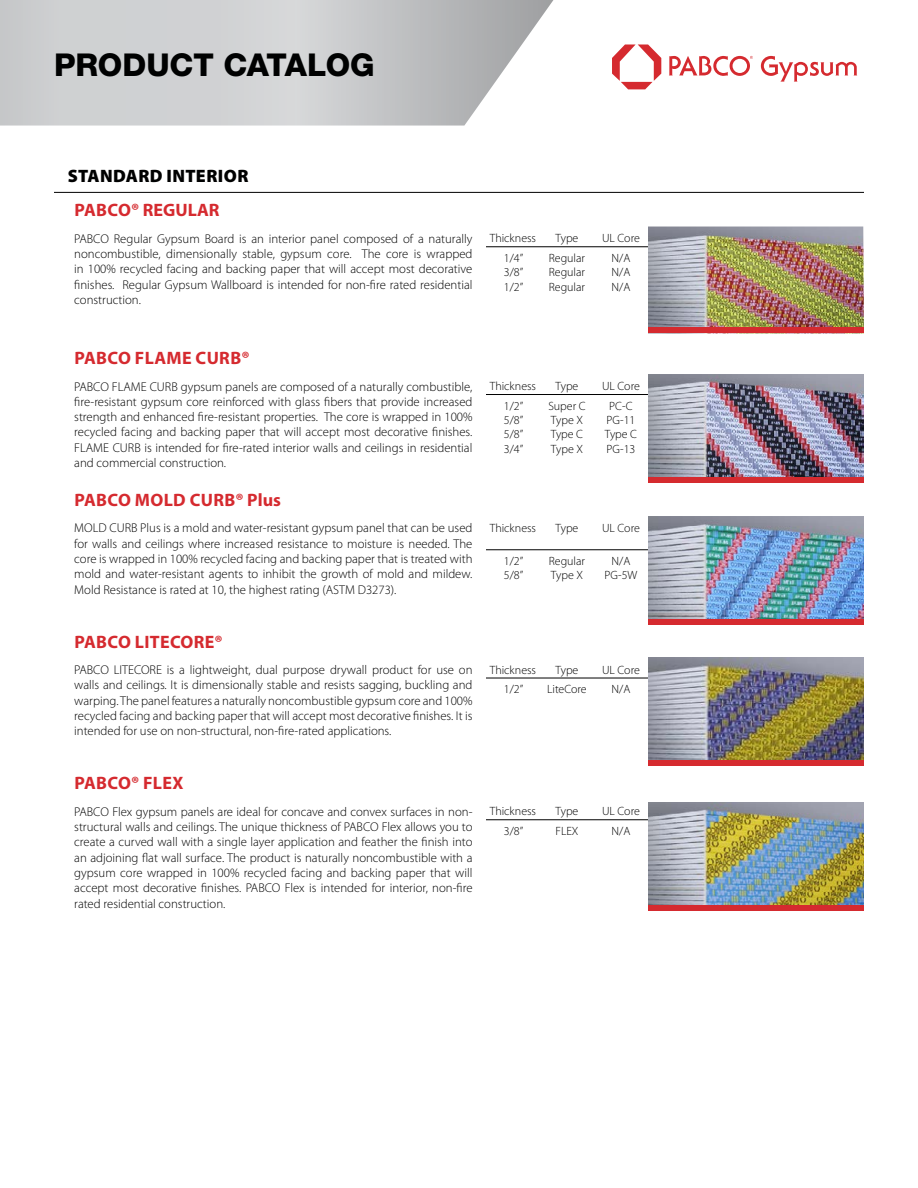
<style>
.page{position:relative;width:918px;height:1188px;background:#fff}
.page>*{position:absolute;margin:0;border:0;box-sizing:border-box;transform-origin:0 0}
.Chapter_Title{font:800 31.5px "Helvetica Neue LT Pro";letter-spacing:-.005em;color:#000101}
.Body_Two_Col_B___8_9{font:700 18px "Myriad Pro";letter-spacing:.02em;color:#d52a2f}
.Body_Two_Col_B___8_9-2{font:900 18px "Myriad Pro";letter-spacing:.02em;color:#000101}
.Body_Two_Col_B___8_9-3{font:700 18px "Myriad Pro";color:#d52a2f}
.Body_Two_Col_A{font:300 12.75px/15.3px "Myriad Pro";color:#000;text-align:justify}
.Body_Two_Col_A-2{font:300 12px/14.4px "Myriad Pro";color:#000101}
</style>
<div class="page">
<hr style="left:486px;top:246px;width:54px;height:1px;background:#000">
<hr style="left:540px;top:246px;width:54px;height:1px;background:#000">
<hr style="left:594px;top:246px;width:54px;height:1px;background:#000">
<hr style="left:486px;top:549px;width:54px;height:1px;background:#000">
<hr style="left:540px;top:549px;width:54px;height:1px;background:#000">
<hr style="left:594px;top:549px;width:54px;height:1px;background:#000">
<hr style="left:486px;top:394px;width:54px;height:1px;background:#000">
<hr style="left:540px;top:394px;width:54px;height:1px;background:#000">
<hr style="left:594px;top:394px;width:54px;height:1px;background:#000">
<hr style="left:486px;top:678px;width:54px;height:1px;background:#000">
<hr style="left:540px;top:678px;width:54px;height:1px;background:#000">
<hr style="left:594px;top:678px;width:54px;height:1px;background:#000">
<hr style="left:486px;top:819px;width:54px;height:1px;background:#000">
<hr style="left:540px;top:819px;width:54px;height:1px;background:#000">
<hr style="left:594px;top:819px;width:54px;height:1px;background:#000">
<hr style="left:54px;top:192px;width:432px;height:1px;background:#000101">
<hr style="left:486px;top:192px;width:54px;height:1px;background:#000101">
<hr style="left:540px;top:192px;width:54px;height:1px;background:#000101">
<hr style="left:594px;top:192px;width:54px;height:1px;background:#000101">
<hr style="left:648px;top:192px;width:216px;height:1px;background:#000101">
<img style="left:648px;top:227px;width:216px;height:101px">
<img style="left:648px;top:374px;width:216px;height:103px">
<img style="left:648px;top:516px;width:216px;height:103px">
<img style="left:648px;top:658px;width:216px;height:102px">
<img style="left:648px;top:803px;width:216px;height:108px">
<div style="left:648px;top:328px;width:216px;height:5px;background:#d52a2f"></div>
<div style="left:648px;top:477px;width:216px;height:5px;background:#d52a2f"></div>
<div style="left:648px;top:619px;width:216px;height:5px;background:#d52a2f"></div>
<div style="left:648px;top:760px;width:216px;height:6px;background:#d52a2f"></div>
<div style="left:648px;top:905px;width:216px;height:5px;background:#d52a2f"></div>
<svg style="left:0;top:0;width:554px;height:126px;background:#cccecf"></svg>
<svg style="left:612px;top:44px;width:49px;height:45px"></svg>
<svg style="left:761px;top:56px;width:96px;height:26px"></svg>
<svg style="left:669px;top:56px;width:84px;height:20px"></svg>
<p class="Chapter_Title" style="left:54px;top:46px;width:322px">PRODUCT CATALOG</p>
<p class="Body_Two_Col_B___8_9-2" style="left:68px;top:164px;width:182px">STANDARD INTERIOR</p>
<p class="Body_Two_Col_B___8_9-3" style="left:74px;top:199px;width:147px">PABCO® REGULAR</p>
<p class="Body_Two_Col_A" style="left:74px;top:231px;width:400px">PABCO Regular Gypsum Board is an interior panel composed of a naturally noncombustible, dimensionally stable, gypsum core. The core is wrapped in 100% recycled facing and backing paper that will accept most decorative finishes. Regular Gypsum Wallboard is intended for non-fire rated residential construction.</p>
<p class="Body_Two_Col_A-2" style="left:490px;top:231px;width:48px">Thickness</p>
<p class="Body_Two_Col_A-2" style="left:556px;top:231px;width:24px">Type</p>
<p class="Body_Two_Col_A-2" style="left:602px;top:231px;width:39px">UL Core</p>
<p class="Body_Two_Col_A-2" style="left:549px;top:250px;width:38px">Regular</p>
<p class="Body_Two_Col_A-2" style="left:549px;top:265px;width:38px">Regular</p>
<p class="Body_Two_Col_A-2" style="left:549px;top:279px;width:38px">Regular</p>
<p class="Body_Two_Col_A-2" style="left:504px;top:250px;width:21px">1/4”</p>
<p class="Body_Two_Col_A-2" style="left:504px;top:265px;width:21px">3/8”</p>
<p class="Body_Two_Col_A-2" style="left:504px;top:279px;width:21px">1/2”</p>
<p class="Body_Two_Col_A-2" style="left:612px;top:250px;width:20px">N/A</p>
<p class="Body_Two_Col_A-2" style="left:612px;top:265px;width:20px">N/A</p>
<p class="Body_Two_Col_A-2" style="left:612px;top:279px;width:20px">N/A</p>
<p class="Body_Two_Col_B___8_9" style="left:74px;top:346px;width:177px">PABCO FLAME CURB®</p>
<p class="Body_Two_Col_A" style="left:74px;top:379px;width:400px">PABCO FLAME CURB gypsum panels are composed of a naturally combustible, fire-resistant gypsum core reinforced with glass fibers that provide increased strength and enhanced fire-resistant properties. The core is wrapped in 100% recycled facing and backing paper that will accept most decorative finishes.<br>FLAME CURB is intended for fire-rated interior walls and ceilings in residential and commercial construction.</p>
<p class="Body_Two_Col_A-2" style="left:490px;top:379px;width:48px">Thickness</p>
<p class="Body_Two_Col_A-2" style="left:556px;top:379px;width:24px">Type</p>
<p class="Body_Two_Col_A-2" style="left:602px;top:379px;width:39px">UL Core</p>
<p class="Body_Two_Col_A-2" style="left:504px;top:398px;width:21px">1/2”</p>
<p class="Body_Two_Col_A-2" style="left:504px;top:413px;width:21px">5/8”</p>
<p class="Body_Two_Col_A-2" style="left:504px;top:427px;width:21px">5/8”</p>
<p class="Body_Two_Col_A-2" style="left:504px;top:441px;width:21px">3/4”</p>
<p class="Body_Two_Col_A-2" style="left:548px;top:398px;width:39px">Super C</p>
<p class="Body_Two_Col_A-2" style="left:551px;top:413px;width:34px">Type X</p>
<p class="Body_Two_Col_A-2" style="left:551px;top:427px;width:34px">Type C<br>Type X</p>
<p class="Body_Two_Col_A-2" style="left:609px;top:398px;width:25px">PC-C</p>
<p class="Body_Two_Col_A-2" style="left:607px;top:413px;width:30px">PG-11</p>
<p class="Body_Two_Col_A-2" style="left:605px;top:427px;width:34px">Type C<br>PG-13</p>
<p class="Body_Two_Col_B___8_9" style="left:74px;top:488px;width:208px">PABCO MOLD CURB® Plus</p>
<p class="Body_Two_Col_A" style="left:74px;top:520px;width:400px">MOLD CURB Plus is a mold and water-resistant gypsum panel that can be used for walls and ceilings where increased resistance to moisture is needed. The core is wrapped in 100% recycled facing and backing paper that is treated with mold and water-resistant agents to inhibit the growth of mold and mildew.<br>Mold Resistance is rated at 10, the highest rating (ASTM D3273).</p>
<p class="Body_Two_Col_A-2" style="left:490px;top:520px;width:48px">Thickness</p>
<p class="Body_Two_Col_A-2" style="left:556px;top:520px;width:24px">Type</p>
<p class="Body_Two_Col_A-2" style="left:602px;top:520px;width:39px">UL Core</p>
<p class="Body_Two_Col_A-2" style="left:549px;top:553px;width:38px">Regular</p>
<p class="Body_Two_Col_A-2" style="left:551px;top:568px;width:34px">Type X</p>
<p class="Body_Two_Col_A-2" style="left:504px;top:553px;width:21px">1/2”</p>
<p class="Body_Two_Col_A-2" style="left:504px;top:568px;width:21px">5/8”</p>
<p class="Body_Two_Col_A-2" style="left:612px;top:553px;width:20px">N/A</p>
<p class="Body_Two_Col_A-2" style="left:605px;top:568px;width:34px">PG-5W</p>
<p class="Body_Two_Col_B___8_9" style="left:74px;top:630px;width:150px">PABCO LITECORE®</p>
<p class="Body_Two_Col_A" style="left:74px;top:662px;width:400px">PABCO LITECORE is a lightweight, dual purpose drywall product for use on walls and ceilings. It is dimensionally stable and resists sagging, buckling and warping. The panel features a naturally noncombustible gypsum core and 100% recycled facing and backing paper that will accept most decorative finishes. It is intended for use on non-structural, non-fire-rated applications.</p>
<p class="Body_Two_Col_A-2" style="left:490px;top:662px;width:48px">Thickness</p>
<p class="Body_Two_Col_A-2" style="left:556px;top:662px;width:24px">Type</p>
<p class="Body_Two_Col_A-2" style="left:602px;top:662px;width:39px">UL Core</p>
<p class="Body_Two_Col_A-2" style="left:504px;top:682px;width:21px">1/2”</p>
<p class="Body_Two_Col_A-2" style="left:547px;top:682px;width:41px">LiteCore</p>
<p class="Body_Two_Col_A-2" style="left:612px;top:682px;width:20px">N/A</p>
<p class="Body_Two_Col_B___8_9" style="left:74px;top:772px;width:111px">PABCO® FLEX</p>
<p class="Body_Two_Col_A" style="left:74px;top:804px;width:400px">PABCO Flex gypsum panels are ideal for concave and convex surfaces in non&shy;structural walls and ceilings. The unique thickness of PABCO Flex allows you to create a curved wall with a single layer application and feather the finish into an adjoining flat wall surface. The product is naturally noncombustible with a gypsum core wrapped in 100% recycled facing and backing paper that will accept most decorative finishes. PABCO Flex is intended for interior, non-fire rated residential construction.</p>
<p class="Body_Two_Col_A-2" style="left:490px;top:804px;width:48px">Thickness</p>
<p class="Body_Two_Col_A-2" style="left:556px;top:804px;width:24px">Type</p>
<p class="Body_Two_Col_A-2" style="left:602px;top:804px;width:39px">UL Core</p>
<p class="Body_Two_Col_A-2" style="left:504px;top:823px;width:21px">3/8”</p>
<p class="Body_Two_Col_A-2" style="left:555px;top:823px;width:25px">FLEX</p>
<p class="Body_Two_Col_A-2" style="left:612px;top:823px;width:20px">N/A</p>
</div>
